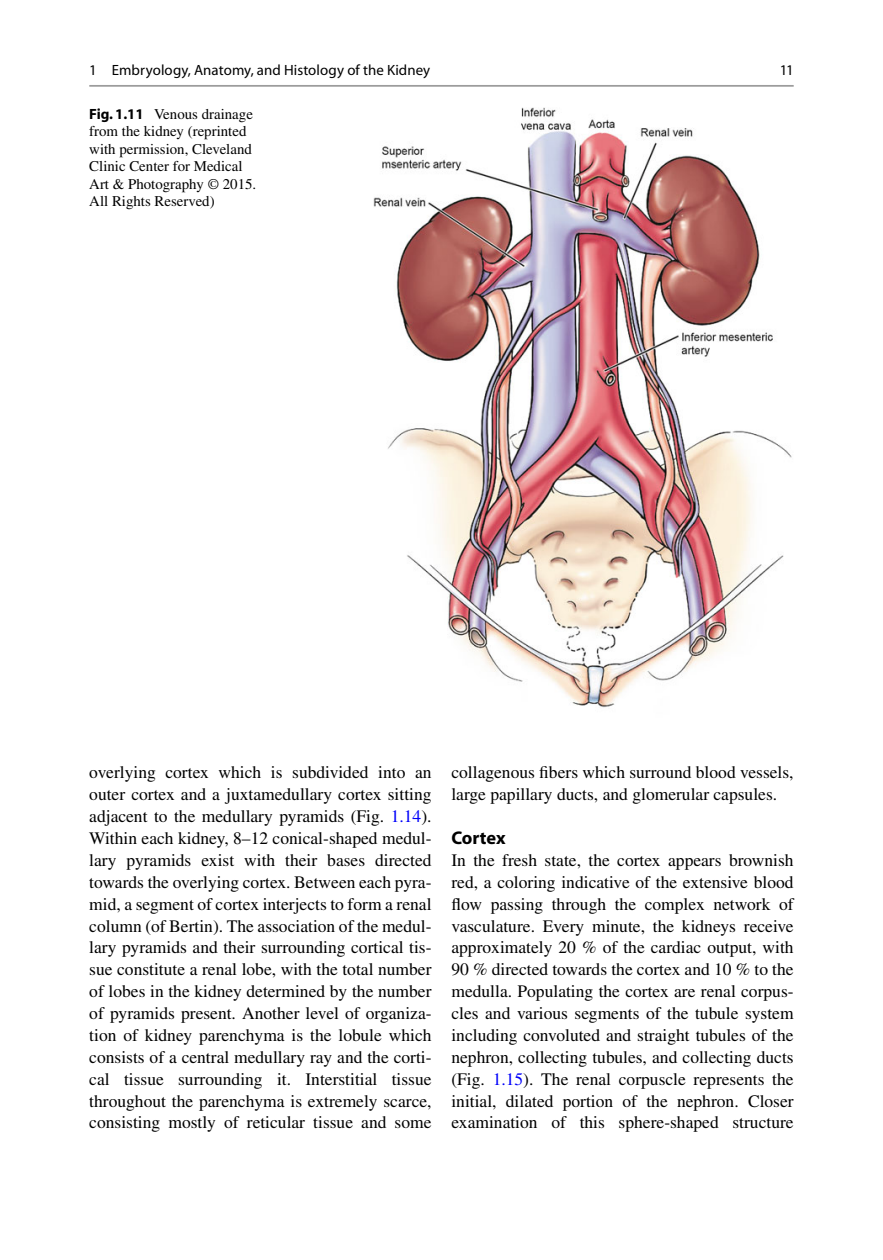
<style>
.page{position:relative;width:883px;height:1260px;background:#fff}
.page>*{position:absolute;margin:0;border:0;box-sizing:border-box;transform-origin:0 0}
.t1{font:700 18.38px "Ysnvrb Svbdmq Myriad";letter-spacing:-.005em;color:#000}
.t2{font:17.5px/21.9px "Hkwgmh Qjbcyj Times";color:#000;text-align:justify}
.t3{font:14.88px/17.5px "Hkwgmh Qjbcyj Times";color:#000}
.t4{font:14.88px "Sqrgps Vxpwgj Myriad";letter-spacing:.005em;color:#000}
.s1{font-family:"Ysnvrb Svbdmq Myriad";font-weight:700}
.s2{color:#0000fa}
</style>
<div class="page">
<img style="left:374px;top:107px;width:418px;height:601px">
<hr style="left:89px;top:85px;width:705px;height:2px;background:#9c9c9c">
<p class="t4" style="left:89px;top:64px;width:342px">1 Embryology, Anatomy, and Histology of the Kidney</p>
<p class="t3" style="left:89px;top:106px;width:168px"><span class="s1">Fig. 1.11</span> Venous drainage from the kidney (reprinted with permission, Cleveland<br>Clinic Center for Medical<br>Art &amp; Photography © 2015.<br>All Rights Reserved)</p>
<p class="t4" style="left:780px;top:64px;width:15px">11</p>
<p class="t2" style="left:89px;top:763px;width:344px">overlying cortex which is subdivided into an outer cortex and a juxtamedullary cortex sitting adjacent to the medullary pyramids (Fig. <span class="s2">1.14</span> ).<br>Within each kidney, 8–12 conical-shaped medul&shy;lary pyramids exist with their bases directed towards the overlying cortex. Between each pyra&shy;mid, a segment of cortex interjects to form a renal column (of Bertin). The association of the medul&shy;lary pyramids and their surrounding cortical tis&shy;sue constitute a renal lobe, with the total number of lobes in the kidney determined by the number of pyramids present. Another level of organiza&shy;tion of kidney parenchyma is the lobule which consists of a central medullary ray and the corti&shy;cal tissue surrounding it. Interstitial tissue throughout the parenchyma is extremely scarce, consisting mostly of reticular tissue and some</p>
<p class="t2" style="left:451px;top:763px;width:344px">collagenous fibers which surround blood vessels, large papillary ducts, and glomerular capsules.</p>
<p class="t1" style="left:451px;top:831px;width:56px">Cortex</p>
<p class="t2" style="left:451px;top:851px;width:344px">In the fresh state, the cortex appears brownish red, a coloring indicative of the extensive blood flow passing through the complex network of vasculature. Every minute, the kidneys receive approximately 20 % of the cardiac output, with 90 % directed towards the cortex and 10 % to the medulla. Populating the cortex are renal corpus&shy;cles and various segments of the tubule system including convoluted and straight tubules of the nephron, collecting tubules, and collecting ducts (Fig. <span class="s2">1.15</span> ). The renal corpuscle represents the initial, dilated portion of the nephron. Closer examination of this sphere-shaped structure</p>
</div>
